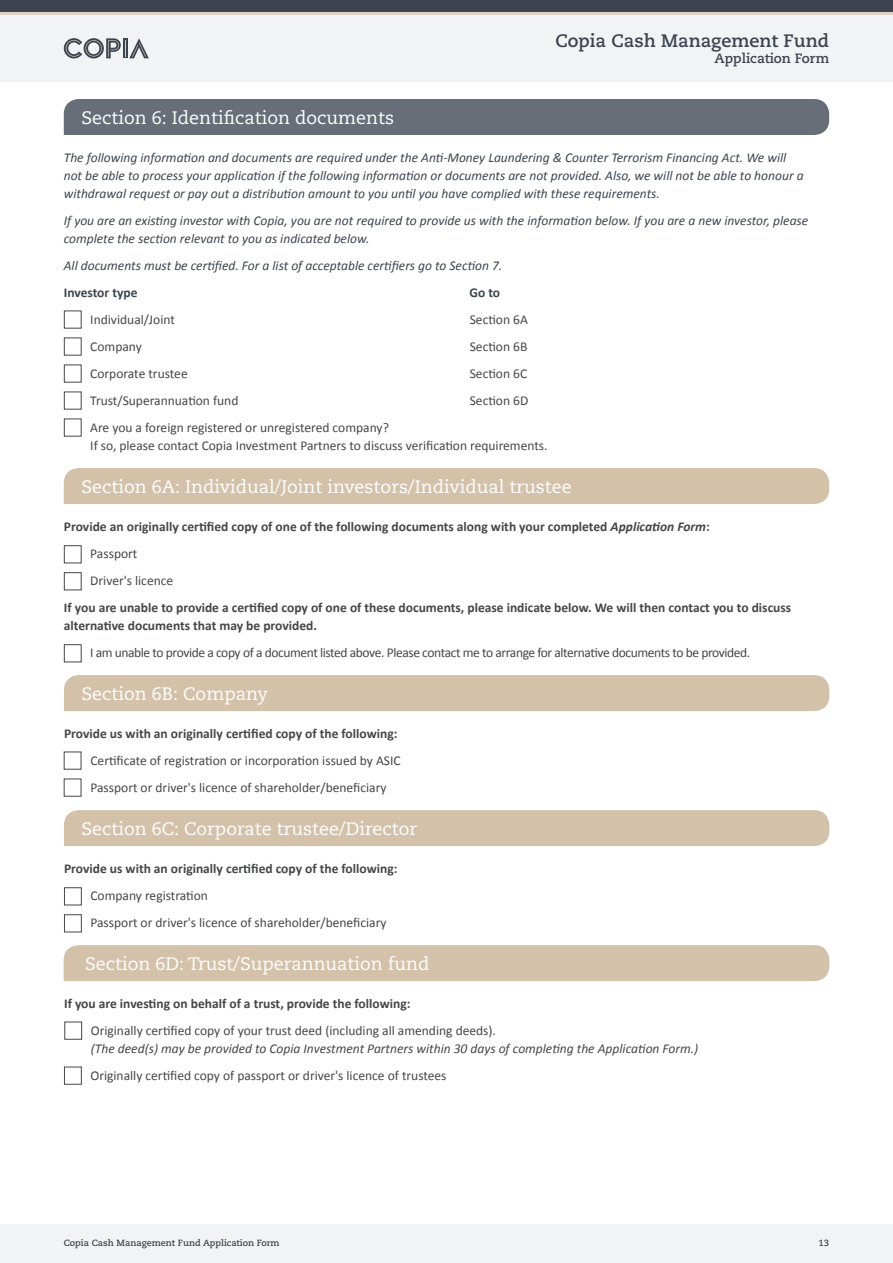
<style>
.page{position:relative;width:893px;height:1263px;background:#fff}
.page>*{position:absolute;margin:0;border:0;box-sizing:border-box;transform-origin:0 0}
.t1{font:18px "Caecilia LT Std";color:#fff}
.t2{font:700 18px "Caecilia LT Std";color:#3e444f}
.t3{font:italic 13.5px/18px "Calibri";color:#3e444f}
.t4{font:13.5px "Calibri";color:#454647}
.t5{font:700 13.5px/18px "Calibri";color:#454647}
.t6{font:13.5px "Calibri";letter-spacing:-.03em;color:#454647}
.t7{font:italic 13.5px "Calibri";color:#454647}
.t8{font:700 13.5px "Calibri";color:#3e444f}
.t9{font:700 13.5px "Caecilia LT Std";color:#3e444f}
.t10{font:700 9px "Caecilia LT Std";color:#3e444f}
.s1{font-style:italic}
</style>
<div class="page">
<div style="left:0;top:0;width:893px;height:81px;background:#f2f3f4"></div>
<div style="left:0;top:0;width:893px;height:14px;background:#3e444f"></div>
<hr style="left:0;top:12px;width:893px;height:3px;background:#ded3ca">
<div style="left:0;top:1224px;width:893px;height:39px;background:#f2f3f4"></div>
<svg style="left:64px;top:38px;width:85px;height:20px"></svg>
<div style="left:64px;top:99px;width:765px;height:36px;background:#686e78"></div>
<div style="left:64px;top:468px;width:765px;height:36px;background:#d4c1aa"></div>
<div style="left:64px;top:675px;width:765px;height:36px;background:#d4c1aa"></div>
<div style="left:64px;top:810px;width:765px;height:36px;background:#d4c1aa"></div>
<div style="left:64px;top:945px;width:765px;height:36px;background:#d4c1aa"></div>
<div style="left:64px;top:310px;width:18px;height:18px;border:1px solid #454647"></div>
<div style="left:64px;top:364px;width:18px;height:18px;border:1px solid #454647"></div>
<div style="left:64px;top:338px;width:18px;height:18px;border:1px solid #454647"></div>
<div style="left:64px;top:392px;width:18px;height:18px;border:1px solid #454647"></div>
<div style="left:64px;top:418px;width:18px;height:18px;border:1px solid #454647"></div>
<div style="left:64px;top:545px;width:18px;height:18px;border:1px solid #454647"></div>
<div style="left:64px;top:644px;width:18px;height:18px;border:1px solid #454647"></div>
<div style="left:64px;top:572px;width:18px;height:18px;border:1px solid #454647"></div>
<div style="left:64px;top:752px;width:17px;height:18px;border:1px solid #454647"></div>
<div style="left:64px;top:887px;width:18px;height:18px;border:1px solid #454647"></div>
<div style="left:64px;top:914px;width:18px;height:18px;border:1px solid #454647"></div>
<div style="left:64px;top:1022px;width:18px;height:18px;border:1px solid #454647"></div>
<div style="left:64px;top:1067px;width:18px;height:18px;border:1px solid #454647"></div>
<h1 class="t2" style="left:555px;top:30px;width:275px">Copia Cash Management Fund</h1>
<p class="t9" style="left:714px;top:51px;width:116px">Application Form</p>
<p class="t1" style="left:81px;top:107px;width:314px">Section 6: Identification documents</p>
<p class="t3" style="left:64px;top:148px;width:741px">The following information and documents are required under the Anti-Money Laundering &amp; Counter Terrorism Financing Act. We will not be able to process your application if the following information or documents are not provided. Also, we will not be able to honour a withdrawal request or pay out a distribution amount to you until you have complied with these requirements.</p>
<p class="t3" style="left:64px;top:211px;width:746px">If you are an existing investor with Copia, you are not required to provide us with the information below. If you are a new investor, please complete the section relevant to you as indicated below.</p>
<p class="t3" style="left:64px;top:256px;width:440px">All documents must be certified. For a list of acceptable certifiers go to Section 7.</p>
<p class="t8" style="left:64px;top:284px;width:75px">Investor type</p>
<p class="t8" style="left:469px;top:284px;width:32px">Go to</p>
<p class="t4" style="left:90px;top:311px;width:86px">Individual/Joint</p>
<p class="t4" style="left:470px;top:311px;width:60px">Section 6A</p>
<p class="t4" style="left:470px;top:338px;width:59px">Section 6B</p>
<p class="t4" style="left:470px;top:365px;width:59px">Section 6C</p>
<p class="t4" style="left:470px;top:392px;width:60px">Section 6D</p>
<p class="t4" style="left:90px;top:338px;width:53px">Company</p>
<p class="t4" style="left:90px;top:365px;width:99px">Corporate trustee</p>
<p class="t4" style="left:90px;top:392px;width:150px">Trust/Superannuation fund</p>
<p class="t4" style="left:90px;top:419px;width:300px">Are you a foreign registered or unregistered company?</p>
<p class="t4" style="left:90px;top:437px;width:459px">If so, please contact Copia Investment Partners to discuss verification requirements.</p>
<p class="t1" style="left:81px;top:476px;width:492px">Section 6A: Individual/Joint investors/Individual trustee</p>
<p class="t5" style="left:64px;top:518px;width:647px">Provide an originally certified copy of one of the following documents along with your completed <span class="s1">Application Form</span>:</p>
<p class="t4" style="left:90px;top:545px;width:49px">Passport</p>
<p class="t4" style="left:90px;top:572px;width:84px">Driver's licence</p>
<p class="t5" style="left:64px;top:599px;width:729px">If you are unable to provide a certified copy of one of these documents, please indicate below. We will then contact you to discuss alternative documents that may be provided.</p>
<p class="t6" style="left:90px;top:644px;width:662px">I am unable to provide a copy of a document listed above. Please contact me to arrange for alternative documents to be provided.</p>
<p class="t1" style="left:82px;top:683px;width:188px">Section 6B: Company</p>
<p class="t5" style="left:64px;top:725px;width:335px">Provide us with an originally certified copy of the following:</p>
<p class="t4" style="left:90px;top:752px;width:312px">Certificate of registration or incorporation issued by ASIC</p>
<p class="t4" style="left:90px;top:779px;width:298px">Passport or driver's licence of shareholder/beneficiary</p>
<p class="t1" style="left:82px;top:818px;width:337px">Section 6C: Corporate trustee/Director</p>
<p class="t5" style="left:64px;top:860px;width:335px">Provide us with an originally certified copy of the following:</p>
<p class="t4" style="left:90px;top:887px;width:119px">Company registration</p>
<p class="t4" style="left:90px;top:914px;width:298px">Passport or driver's licence of shareholder/beneficiary</p>
<p class="t1" style="left:85px;top:953px;width:346px">Section 6D: Trust/Superannuation fund</p>
<p class="t5" style="left:64px;top:995px;width:348px">If you are investing on behalf of a trust, provide the following:</p>
<p class="t7" style="left:91px;top:1039px;width:609px">(The deed(s) may be provided to Copia Investment Partners within 30 days of completing the Application Form.)</p>
<p class="t4" style="left:91px;top:1022px;width:407px">Originally certified copy of your trust deed (including all amending deeds).</p>
<p class="t4" style="left:90px;top:1067px;width:358px">Originally certified copy of passport or driver's licence of trustees</p>
<p class="t10" style="left:64px;top:1237px;width:217px">Copia Cash Management Fund Application Form</p>
<p class="t10" style="left:818px;top:1237px;width:12px">13</p>
</div>
